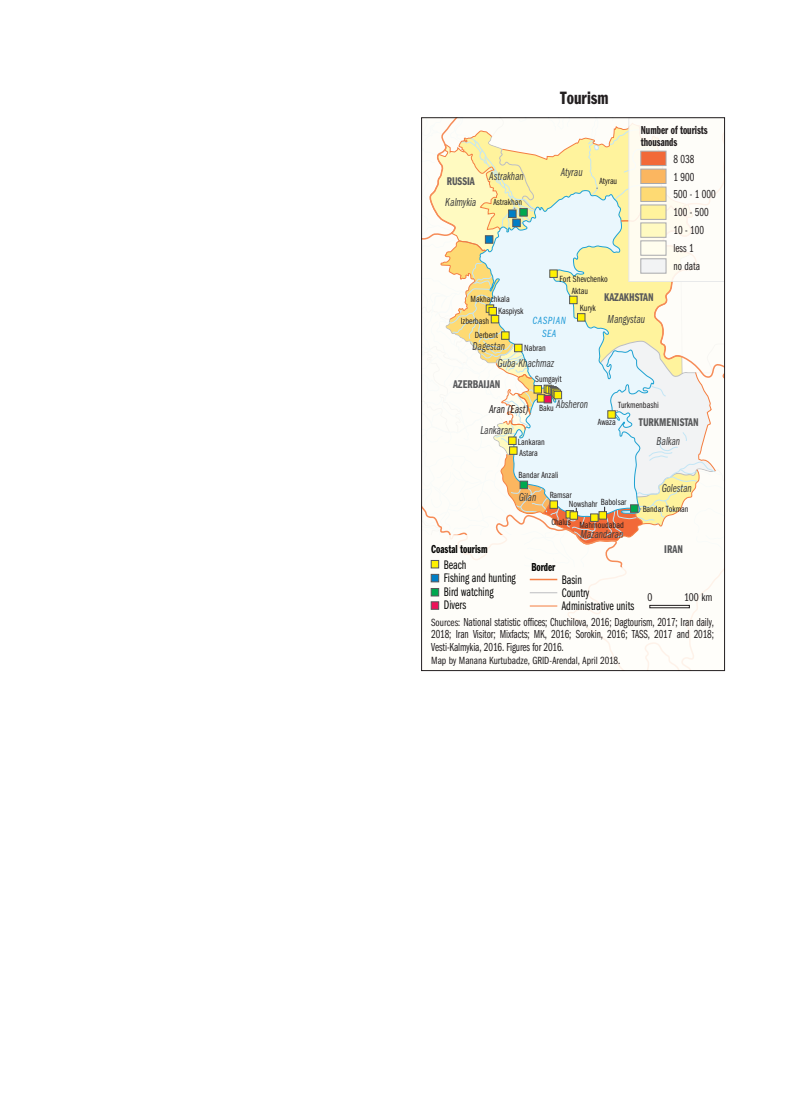
<style>
.page{position:relative;width:811px;height:1108px;background:#fff}
.page>*{position:absolute;margin:0;border:0;box-sizing:border-box;transform-origin:0 0}
.t1{font:18px "Franklin Gothic Demi Cmp ITC";color:#231f20}
.t2{font:12.45px/13.2px "Franklin Gothic Book Cmp ITC";color:#050504;scale:.9 1}
.t3{font:11.7px/12.6px "Franklin Gothic Book Cmp ITC";letter-spacing:-.01em;color:#231f20;text-align:justify;scale:.9 1}
.t4{font:italic 11.7px/17px "Franklin Gothic Book Cmp ITC";color:#3e3e3f;scale:.9 1}
.t5{font:11.7px/12px "Franklin Gothic Demi Cmp ITC";color:#231f20;scale:.9 1}
.t6{font:11.7px "Franklin Gothic Demi Cmp ITC";color:#050504;scale:.9 1}
.t7{font:italic 11.7px "Franklin Gothic Book Cmp ITC";color:#231f20;scale:.9 1}
.t8{font:11.25px "Franklin Gothic Demi Cmp ITC";color:#57585a}
.t9{font:11.25px "Franklin Gothic Book Cmp ITC";color:#231f20}
.t10{font:10.5px "Franklin Gothic Book Cmp ITC";color:#231f20}
.t11{font:italic 10.5px/12.9px "Franklin Gothic Book Cmp ITC";letter-spacing:.05em;color:#239cd8;text-align:center}
.t12{font:9px/11.4px "Franklin Gothic Book Cmp ITC";color:#231f20}
.s1{font-size:10.5px}
</style>
<div class="page">
<svg style="left:594px;top:632px;width:100px;height:37px"></svg>
<svg style="left:423px;top:120px;width:299px;height:512px"></svg>
<p class="t8" style="left:446px;top:175px;width:30px">RUSSIA</p>
<p class="t4" style="left:445px;top:194px;width:36px">Kalmykia</p>
<p class="t4" style="left:489px;top:168px;width:40px">Astrakhan</p>
<p class="t12" style="left:493px;top:196px;width:30px">Astrakhan</p>
<p class="t12" style="left:498px;top:293px;width:27px;line-height:11.9px;text-indent:-28px">Makhachkala<br>Kaspiysk</p>
<p class="t12" style="left:460px;top:315px;width:30px">Izberbash</p>
<p class="t12" style="left:474px;top:329px;width:25px">Derbent</p>
<h1 class="t1" style="left:560px;top:87px;width:50px">Tourism</h1>
<p class="t4" style="left:560px;top:164px;width:26px">Atyrau</p>
<p class="t12" style="left:599px;top:176px;width:19px">Atyrau</p>
<p class="t5" style="left:640px;top:124px;width:76px">Number of tourists thousands</p>
<p class="t3" style="left:673px;top:153px;width:25px">8 038</p>
<p class="t3" style="left:673px;top:170px;width:25px">1 900</p>
<p class="t3" style="left:673px;top:188px;width:48px">500 - 1 000</p>
<p class="t3" style="left:673px;top:206px;width:41px">100 - 500</p>
<p class="t3" style="left:673px;top:224px;width:36px">10 - 100</p>
<p class="t3" style="left:673px;top:239px;width:31px;line-height:17.9px">less 1 no data</p>
<p class="t12" style="left:559px;top:274px;width:50px">Fort Shevchenko</p>
<p class="t12" style="left:579px;top:302px;width:17px">Kuryk</p>
<p class="t12" style="left:571px;top:285px;width:18px">Aktau</p>
<p class="t8" style="left:604px;top:291px;width:51px">KAZAKHSTAN</p>
<p class="t11" style="left:532px;top:315px;width:35px">CASPIAN<br>SEA</p>
<p class="t4" style="left:607px;top:310px;width:43px">Mangystau</p>
<p class="t4" style="left:497px;top:338px;width:64px;text-indent:-25px">Dagestan<br>Guba-Khachmaz</p>
<p class="t12" style="left:524px;top:342px;width:23px">Nabran</p>
<p class="t8" style="left:453px;top:378px;width:49px">AZERBAĲAN</p>
<p class="t12" style="left:535px;top:374px;width:28px">Sumgayit</p>
<p class="t4" style="left:556px;top:396px;width:37px">Absheron</p>
<p class="t12" style="left:539px;top:402px;width:16px">Baku</p>
<p class="t12" style="left:518px;top:436px;width:28px">Lankaran<br>Astara</p>
<p class="t7" style="left:489px;top:403px;width:45px">Aran (East)</p>
<p class="t4" style="left:480px;top:421px;width:37px">Lankaran</p>
<p class="t12" style="left:518px;top:469px;width:42px">Bandar Anzali</p>
<p class="t12" style="left:618px;top:400px;width:42px">Turkmenbashi</p>
<p class="t12" style="left:597px;top:417px;width:19px">Awaza</p>
<p class="t8" style="left:638px;top:416px;width:61px">TURKMENISTAN</p>
<p class="t4" style="left:656px;top:432px;width:28px">Balkan</p>
<p class="t6" style="left:431px;top:542px;width:64px">Coastal tourism</p>
<p class="t4" style="left:518px;top:489px;width:21px">Gilan</p>
<p class="t12" style="left:549px;top:489px;width:24px">Ramsar</p>
<p class="t12" style="left:551px;top:517px;width:21px">Chalus</p>
<p class="t12" style="left:600px;top:497px;width:27px">Babolsar</p>
<p class="t12" style="left:579px;top:520px;width:46px">Mahmoudabad</p>
<p class="t12" style="left:568px;top:498px;width:30px">Nowshahr</p>
<p class="t4" style="left:580px;top:526px;width:49px">Mazandaran</p>
<p class="t4" style="left:661px;top:480px;width:35px">Golestan</p>
<p class="t12" style="left:642px;top:503px;width:47px">Bandar Tokman</p>
<p class="t8" style="left:664px;top:543px;width:20px">IRAN</p>
<p class="t2" style="left:444px;top:558px;width:27px">Beach</p>
<p class="t2" style="left:444px;top:599px;width:26px">Divers</p>
<p class="t6" style="left:531px;top:560px;width:28px">Border</p>
<p class="t2" style="left:444px;top:572px;width:81px">Fishing and hunting</p>
<p class="t2" style="left:561px;top:573px;width:24px">Basin</p>
<p class="t2" style="left:444px;top:585px;width:57px">Bird watching</p>
<p class="t9" style="left:647px;top:590px;width:6px">0</p>
<p class="t9" style="left:684px;top:590px;width:30px">100 km</p>
<p class="t2" style="left:561px;top:586px;width:82px">Country<br>Administrative units</p>
<p class="t3" style="left:431px;top:616px;width:316px"><span class="s1">Sources:</span> National statistic offices; Chuchilova, 2016; Dagtourism, 2017; Iran daily, 2018; Iran Visitor; Mixfacts; MK, 2016; Sorokin, 2016; TASS, 2017 and 2018; Vesti-Kalmykia, 2016. Figures for 2016.</p>
<p class="t10" style="left:431px;top:655px;width:191px">Map by Manana Kurtubadze, GRID-Arendal, April 2018.</p>
</div>
